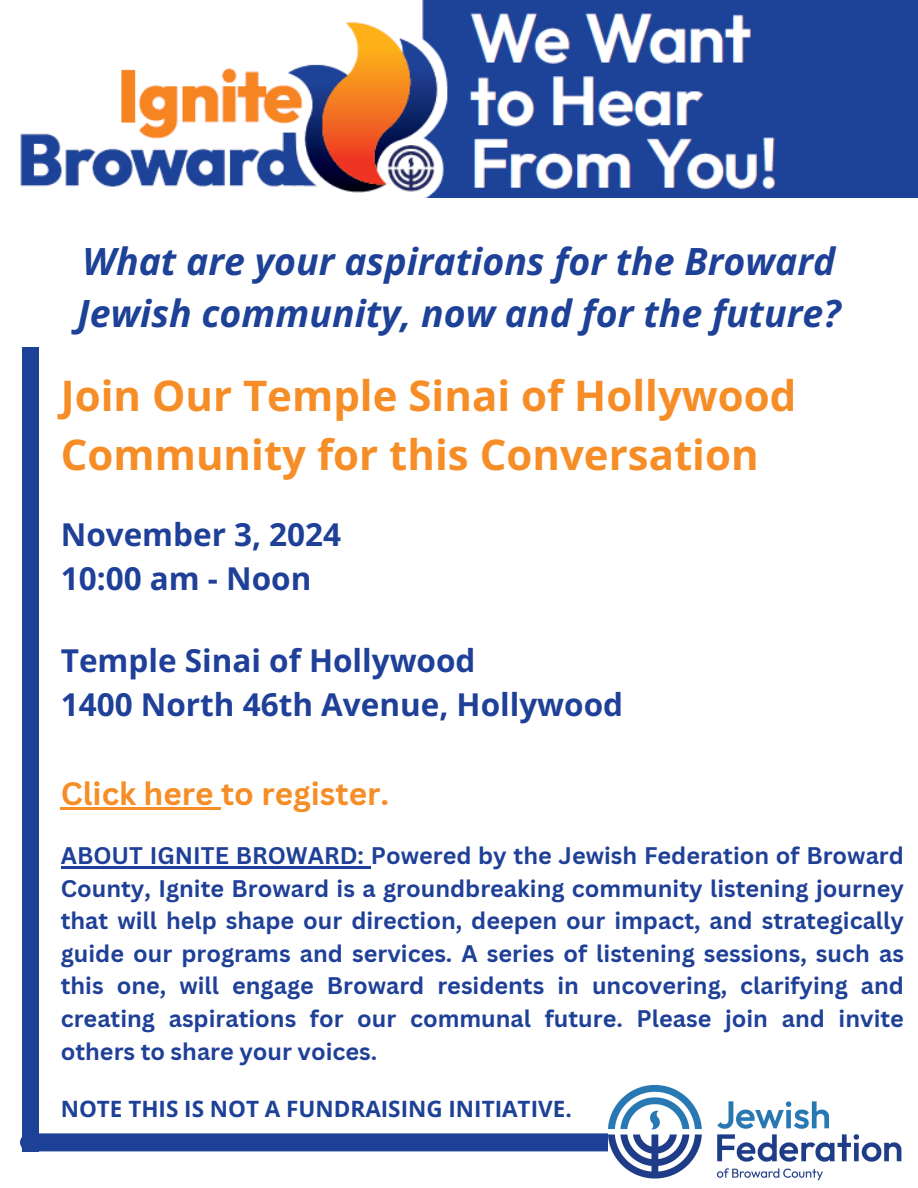
<style>
.page{position:relative;width:918px;height:1188px;background:#fff}
.page>*{position:absolute;margin:0;border:0;box-sizing:border-box;transform-origin:0 0}
.t1{font:700 42px/58.5px "Open Sans";color:#f68d26}
.t2{font:italic 700 37.5px/51.8px "Open Sans";color:#1d4197}
.t3{font:700 31.5px/43.8px "Open Sans";color:#1f4098}
.t4{font:700 31.5px "Canva Sans";color:#f68d26}
.t5{font:700 23.4px/32.7px "Canva Sans";color:#1f4098;text-align:justify}
.t6{font:700 22.5px "Open Sans";color:#1d4197}
</style>
<div class="page">
<img style="left:20px;top:0;width:898px;height:198px">
<div style="left:22px;top:347px;width:17px;height:804px;background:#1d4197"></div>
<div style="left:20px;top:1133px;width:589px;height:18px;background:#1d4197"></div>
<img style="left:609px;top:1085px;width:293px;height:96px">
<hr style="left:61px;top:866px;width:297px;height:2px;background:#1f4098">
<svg style="left:358px;top:866px;width:13px;height:2px"></svg>
<hr style="left:61px;top:807px;width:160px;height:3px;background:#f68d26">
<h3 class="t2" style="left:77px;top:235px;width:765px">What are your aspirations for the Broward<br>Jewish community, now and for the future?</h3>
<p class="t1" style="left:61px;top:366px;width:737px">Join Our Temple Sinai of Hollywood<br>Community for this Conversation</p>
<h2 class="t3" style="left:61px;top:512px;width:282px">November 3, 2024<br>10:00 am - Noon</h2>
<h3 class="t3" style="left:61px;top:638px;width:564px">Temple Sinai of Hollywood<br>1400 North 46th Avenue, Hollywood</h3>
<p class="t4" style="left:61px;top:772px;width:330px">Click here to register.</p>
<p class="t5" style="left:61px;top:838px;width:845px">ABOUT IGNITE BROWARD: Powered by the Jewish Federation of Broward County, Ignite Broward is a groundbreaking community listening journey that will help shape our direction, deepen our impact, and strategically guide our programs and services. A series of listening sessions, such as this one, will engage Broward residents in uncovering, clarifying and creating aspirations for our communal future. Please join and invite others to share your voices.</p>
<h3 class="t6" style="left:61px;top:1093px;width:512px">NOTE THIS IS NOT A FUNDRAISING INITIATIVE.</h3>
</div>
